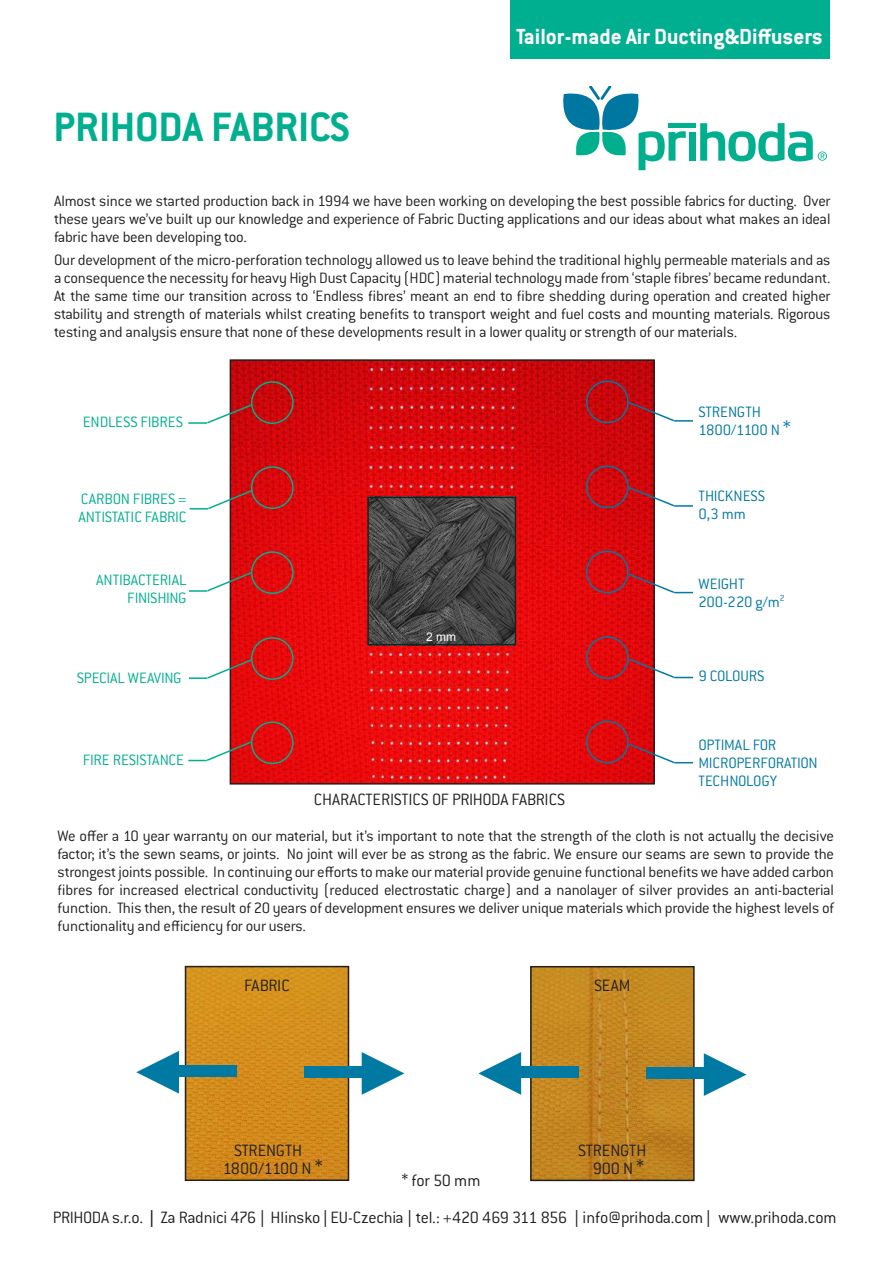
<style>
.page{position:relative;width:893px;height:1263px;background:#fff}
.page>*{position:absolute;margin:0;border:0;box-sizing:border-box;transform-origin:0 0}
.t1{font:700 45px "Conduit ITCCE";letter-spacing:-.005em;color:#00af8e}
.t2{font:700 24px "Conduit ITCCE";color:#fff}
.t3{font:300 18px/18px "Conduit ITCCE";letter-spacing:-.01em;color:#221f1f;text-align:right}
.t4{font:300 16.5px/18px "Conduit ITCCE";letter-spacing:-.015em;color:#221f1f;text-align:justify}
.t5{font:300 16.5px/18px "Conduit ITCCE";letter-spacing:-.025em;color:#0079a3}
.t6{font:300 16.5px/18px "Conduit ITCCE";color:#00af8e}
.t7{font:12px "Arial";color:#fff}
.s1{font-size:21px}
.s2{font-family:"Arial";font-weight:400}
.s3{font-family:"Arial Narrow";font-weight:400}
</style>
<div class="page">
<div style="left:510px;top:0;width:320px;height:58px;background:#00af8f"></div>
<div style="left:689px;top:132px;width:7px;height:29px;background:#00af8e"></div>
<svg style="left:700px;top:123px;width:127px;height:38px"></svg>
<div style="left:669px;top:123px;width:27px;height:5px;background:#00af8e"></div>
<svg style="left:563px;top:86px;width:123px;height:84px"></svg>
<img style="left:233px;top:362px;width:419px;height:419px">
<div style="left:230px;top:359px;width:425px;height:425px;border:2px solid #221f1f"></div>
<div style="left:586px;top:380px;width:43px;height:43px;border:2px solid #0079a3;border-radius:50%"></div>
<div style="left:586px;top:636px;width:43px;height:43px;border:2px solid #0079a3;border-radius:50%"></div>
<div style="left:586px;top:465px;width:43px;height:43px;border:2px solid #0079a3;border-radius:50%"></div>
<div style="left:586px;top:551px;width:43px;height:42px;border:2px solid #0079a3;border-radius:50%"></div>
<div style="left:586px;top:721px;width:43px;height:42px;border:2px solid #0079a3;border-radius:50%"></div>
<div style="left:251px;top:637px;width:43px;height:43px;border:2px solid #00af8e;border-radius:50%"></div>
<div style="left:251px;top:551px;width:43px;height:43px;border:2px solid #00af8e;border-radius:50%"></div>
<div style="left:251px;top:721px;width:43px;height:43px;border:2px solid #00af8e;border-radius:50%"></div>
<svg style="left:188px;top:403px;width:66px;height:22px"></svg>
<svg style="left:190px;top:488px;width:64px;height:22px"></svg>
<div style="left:251px;top:381px;width:43px;height:43px;border:2px solid #00af8e;border-radius:50%"></div>
<div style="left:251px;top:466px;width:43px;height:43px;border:2px solid #00af8e;border-radius:50%"></div>
<img style="left:370px;top:500px;width:143px;height:142px">
<div style="left:367px;top:497px;width:149px;height:148px;border:2px solid #221f1f"></div>
<svg style="left:189px;top:571px;width:65px;height:22px"></svg>
<svg style="left:189px;top:658px;width:65px;height:22px"></svg>
<svg style="left:188px;top:740px;width:65px;height:22px"></svg>
<svg style="left:627px;top:401px;width:66px;height:22px"></svg>
<svg style="left:627px;top:486px;width:66px;height:22px"></svg>
<svg style="left:627px;top:572px;width:66px;height:22px"></svg>
<svg style="left:627px;top:657px;width:66px;height:22px"></svg>
<svg style="left:627px;top:742px;width:66px;height:22px"></svg>
<img style="left:188px;top:969px;width:158px;height:209px">
<div style="left:185px;top:966px;width:164px;height:215px;border:2px solid #221f1f"></div>
<img style="left:533px;top:969px;width:159px;height:209px">
<div style="left:530px;top:966px;width:165px;height:215px;border:2px solid #221f1f"></div>
<div style="left:304px;top:1066px;width:74px;height:12px;background:#0079a3"></div>
<svg style="left:362px;top:1052px;width:42px;height:43px"></svg>
<div style="left:163px;top:1065px;width:73px;height:12px;background:#0079a3"></div>
<svg style="left:136px;top:1051px;width:43px;height:42px"></svg>
<div style="left:646px;top:1067px;width:74px;height:12px;background:#0079a3"></div>
<svg style="left:704px;top:1053px;width:42px;height:43px"></svg>
<div style="left:505px;top:1066px;width:73px;height:12px;background:#0079a3"></div>
<svg style="left:478px;top:1052px;width:43px;height:43px"></svg>
<h1 class="t1" style="left:54px;top:108px;width:298px">PRIHODA FABRICS</h1>
<h2 class="t2" style="left:516px;top:26px;width:308px">Tailor-made Air Ducting&amp;Diffusers</h2>
<p class="t4" style="left:54px;top:193px;width:778px">Almost since we started production back in 1994 we have been working on developing the best possible fabrics for ducting. Over these years we’ve built up our knowledge and experience of Fabric Ducting applications and our ideas about what makes an ideal fabric have been developing too.</p>
<p class="t4" style="left:54px;top:251px;width:778px">Our development of the micro-perforation technology allowed us to leave behind the traditional highly permeable materials and as a consequence the necessity for heavy High Dust Capacity (HDC) material technology made from ‘staple fibres’ became redundant.<br>At the same time our transition across to ‘Endless fibres’ meant an end to fibre shedding during operation and created higher stability and strength of materials whilst creating benefits to transport weight and fuel costs and mounting materials. Rigorous testing and analysis ensure that none of these developments result in a lower quality or strength of our materials.</p>
<p class="t6" style="left:83px;top:414px;width:102px">ENDLESS FIBRES</p>
<p class="t6" style="left:78px;top:491px;width:110px">CARBON FIBRES =<br>ANTISTATIC FABRIC</p>
<p class="t6" style="left:96px;top:571px;width:92px;text-align:right">ANTIBACTERIAL<br>FINISHING</p>
<p class="t6" style="left:77px;top:669px;width:106px">SPECIAL WEAVING</p>
<p class="t6" style="left:83px;top:752px;width:103px">FIRE RESISTANCE</p>
<p class="t7" style="left:426px;top:632px;width:31px">2 mm</p>
<p class="t3" style="left:314px;top:792px;width:253px">CHARACTERISTICS OF PRIHODA FABRICS</p>
<p class="t5" style="left:699px;top:404px;width:94px">STRENGTH<br>1800/1100 N <span class="s1">*</span></p>
<p class="t5" style="left:699px;top:488px;width:68px">THICKNESS<br>0,3 mm</p>
<p class="t5" style="left:699px;top:576px;width:88px">WEIGHT<br>200-220 g/m<sup>2</sup></p>
<p class="t5" style="left:699px;top:668px;width:67px">9 COLOURS</p>
<p class="t5" style="left:699px;top:736px;width:121px">OPTIMAL FOR<br>MICROPERFORATION<br>TECHNOLOGY</p>
<p class="t4" style="left:58px;top:827px;width:778px">We offer a 10 year warranty on our material, but it’s important to note that the strength of the cloth is not actually the decisive factor; it’s the sewn seams, or joints. No joint will ever be as strong as the fabric. We ensure our seams are sewn to provide the strongest joints possible. In continuing our efforts to make our material provide genuine functional benefits we have added carbon fibres for increased electrical conductivity (reduced electrostatic charge) and a nanolayer of silver provides an anti-bacterial function. This then, the result of 20 years of development ensures we deliver unique materials which provide the highest levels of functionality and efficiency for our users.</p>
<p class="t3" style="left:244px;top:978px;width:47px">FABRIC</p>
<p class="t3" style="left:594px;top:978px;width:38px">SEAM</p>
<p class="t3" style="left:223px;top:1142px;width:101px;text-align:center">STRENGTH<br>1800/1100 N <span class="s1">*</span></p>
<p class="t3" style="left:402px;top:1172px;width:80px">* for 50 mm</p>
<p class="t3" style="left:578px;top:1142px;width:70px">STRENGTH<br>900 N <span class="s1">*</span></p>
<p class="t3" style="left:53px;top:1209px;width:785px">PRIHODA s.r.o. <span class="s2">|</span> Za Radnici 476 <span class="s3">|</span> Hlinsko <span class="s3">|</span> EU-Czechia <span class="s3">|</span> tel.: +420 469 311 856 <span class="s3">|</span> info@prihoda.com <span class="s3">|</span> www.prihoda.com</p>
</div>
